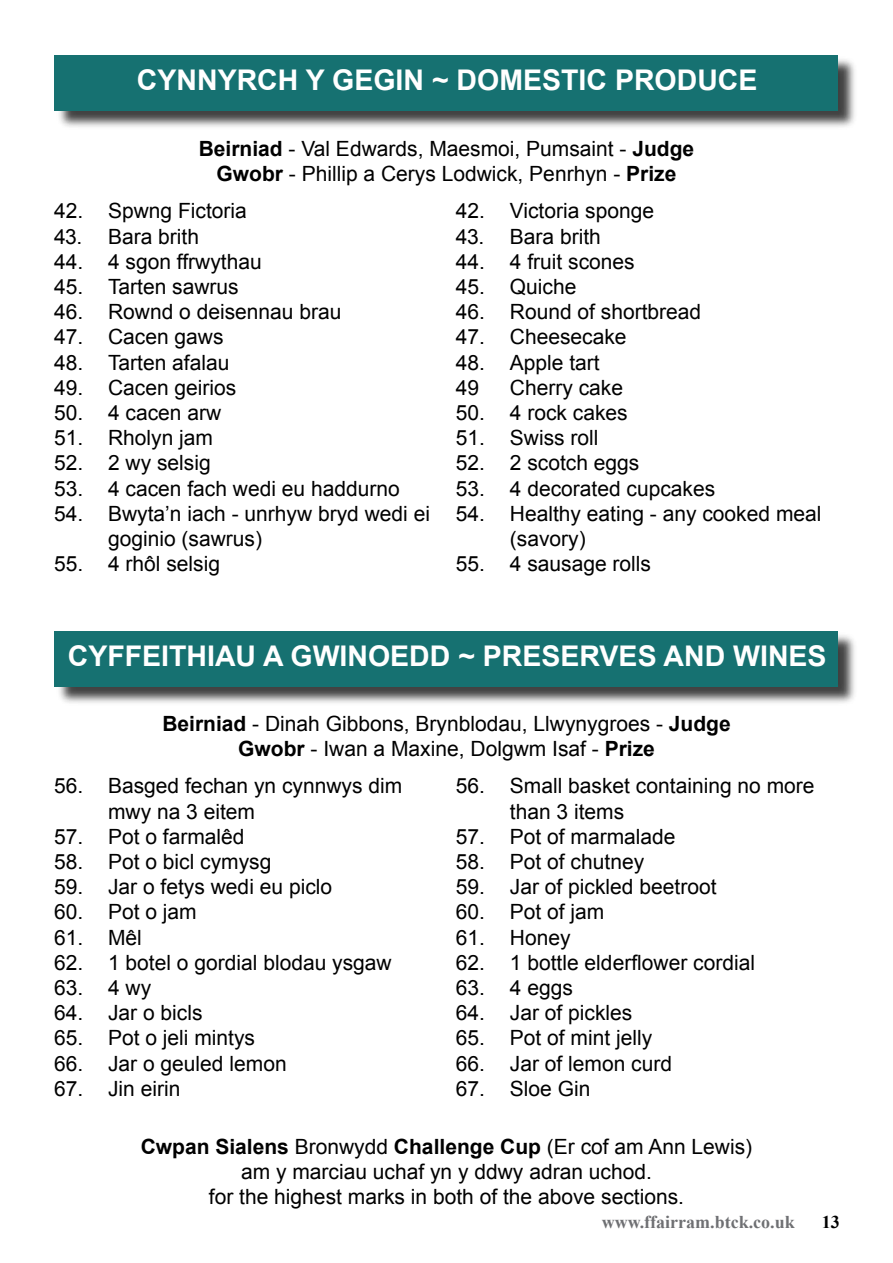
<style>
.page{position:relative;width:893px;height:1263px;background:#fff}
.page>*{position:absolute;margin:0;border:0;box-sizing:border-box;transform-origin:0 0}
.t1{font:700 28.5px "Arial";color:#fff}
.t2{font:21px/25.2px "Arial";color:#000}
.t3{font:700 18px "Times New Roman";color:#6f7073}
.s1{font-weight:700}
</style>
<div class="page">
<div style="left:56px;top:56px;width:802px;height:74px;background:#000;opacity:.75"></div>
<div style="left:55px;top:55px;width:783px;height:55px;background:#167171"></div>
<div style="left:56px;top:632px;width:802px;height:74px;background:#000;opacity:.75"></div>
<div style="left:55px;top:631px;width:783px;height:55px;background:#167171"></div>
<h1 class="t1" style="left:137px;top:69px;width:622px">CYNNYRCH Y GEGIN ~ DOMESTIC PRODUCE</h1>
<p class="t2" style="left:199px;top:138px;width:497px;text-align:center"><span class="s1">Beirniad</span> - Val Edwards, Maesmoi, Pumsaint - <span class="s1">Judge<br>Gwobr</span> - Phillip a Cerys Lodwick, Penrhyn - <span class="s1">Prize</span></p>
<p class="t2" style="left:54px;top:200px;width:194px">42. Spwng Fictoria</p>
<p class="t2" style="left:54px;top:225px;width:147px">43. Bara brith</p>
<p class="t2" style="left:54px;top:251px;width:209px">44. 4 sgon ffrwythau</p>
<p class="t2" style="left:54px;top:276px;width:186px">45. Tarten sawrus</p>
<p class="t2" style="left:54px;top:301px;width:289px">46. Rownd o deisennau brau</p>
<p class="t2" style="left:54px;top:326px;width:171px">47. Cacen gaws</p>
<p class="t2" style="left:54px;top:351px;width:177px">48. Tarten afalau</p>
<p class="t2" style="left:54px;top:377px;width:184px">49. Cacen geirios</p>
<p class="t2" style="left:54px;top:402px;width:169px">50. 4 cacen arw</p>
<p class="t2" style="left:54px;top:427px;width:161px">51. Rholyn jam</p>
<p class="t2" style="left:54px;top:452px;width:158px">52. 2 wy selsig</p>
<p class="t2" style="left:54px;top:477px;width:347px">53. 4 cacen fach wedi eu haddurno</p>
<p class="t2" style="left:108px;top:503px;width:324px;text-indent:-54px">54. Bwyta’n iach - unrhyw bryd wedi ei goginio (sawrus)</p>
<p class="t2" style="left:54px;top:553px;width:168px">55. 4 rhôl selsig</p>
<p class="t2" style="left:456px;top:200px;width:200px">42. Victoria sponge</p>
<p class="t2" style="left:456px;top:225px;width:147px">43. Bara brith</p>
<p class="t2" style="left:456px;top:251px;width:180px">44. 4 fruit scones</p>
<p class="t2" style="left:456px;top:276px;width:122px">45. Quiche</p>
<p class="t2" style="left:456px;top:301px;width:247px">46. Round of shortbread</p>
<p class="t2" style="left:456px;top:326px;width:172px">47. Cheesecake</p>
<p class="t2" style="left:456px;top:351px;width:145px">48. Apple tart<br>49</p>
<p class="t2" style="left:510px;top:377px;width:115px">Cherry cake</p>
<p class="t2" style="left:456px;top:402px;width:173px">50. 4 rock cakes</p>
<p class="t2" style="left:456px;top:427px;width:144px">51. Swiss roll</p>
<p class="t2" style="left:456px;top:452px;width:185px">52. 2 scotch eggs</p>
<p class="t2" style="left:456px;top:477px;width:261px">53. 4 decorated cupcakes</p>
<p class="t2" style="left:510px;top:503px;width:313px;text-indent:-54px">54. Healthy eating - any cooked meal (savory)</p>
<p class="t2" style="left:456px;top:553px;width:197px">55. 4 sausage rolls</p>
<h1 class="t1" style="left:68px;top:646px;width:760px">CYFFEITHIAU A GWINOEDD ~ PRESERVES AND WINES</h1>
<p class="t2" style="left:162px;top:713px;width:570px;text-align:center"><span class="s1">Beirniad</span> - Dinah Gibbons, Brynblodau, Llwynygroes - <span class="s1">Judge<br>Gwobr</span> - Iwan a Maxine, Dolgwm Isaf - <span class="s1">Prize</span></p>
<p class="t2" style="left:108px;top:775px;width:296px;text-indent:-54px">56. Basged fechan yn cynnwys dim mwy na 3 eitem</p>
<p class="t2" style="left:54px;top:826px;width:192px">57. Pot o farmalêd</p>
<p class="t2" style="left:54px;top:851px;width:219px">58. Pot o bicl cymysg</p>
<p class="t2" style="left:54px;top:876px;width:280px">59. Jar o fetys wedi eu piclo</p>
<p class="t2" style="left:54px;top:901px;width:144px">60. Pot o jam</p>
<p class="t2" style="left:54px;top:926px;width:89px">61. Mêl</p>
<p class="t2" style="left:54px;top:952px;width:339px">62. 1 botel o gordial blodau ysgaw</p>
<p class="t2" style="left:54px;top:977px;width:99px">63. 4 wy</p>
<p class="t2" style="left:54px;top:1002px;width:150px">64. Jar o bicls</p>
<p class="t2" style="left:54px;top:1027px;width:203px">65. Pot o jeli mintys</p>
<p class="t2" style="left:54px;top:1052px;width:234px">66. Jar o geuled lemon</p>
<p class="t2" style="left:54px;top:1078px;width:128px">67. Jin eirin</p>
<p class="t2" style="left:510px;top:775px;width:306px;text-indent:-54px">56. Small basket containing no more than 3 items</p>
<p class="t2" style="left:456px;top:826px;width:221px">57. Pot of marmalade</p>
<p class="t2" style="left:456px;top:851px;width:190px">58. Pot of chutney</p>
<p class="t2" style="left:456px;top:876px;width:262px">59. Jar of pickled beetroot</p>
<p class="t2" style="left:456px;top:901px;width:150px">60. Pot of jam</p>
<p class="t2" style="left:456px;top:926px;width:116px">61. Honey</p>
<p class="t2" style="left:456px;top:952px;width:301px">62. 1 bottle elderflower cordial</p>
<p class="t2" style="left:456px;top:977px;width:119px">63. 4 eggs</p>
<p class="t2" style="left:456px;top:1002px;width:178px">64. Jar of pickles</p>
<p class="t2" style="left:456px;top:1027px;width:198px">65. Pot of mint jelly</p>
<p class="t2" style="left:456px;top:1052px;width:218px">66. Jar of lemon curd</p>
<p class="t2" style="left:456px;top:1078px;width:136px">67. Sloe Gin</p>
<p class="t2" style="left:141px;top:1136px;width:613px;text-align:center"><span class="s1">Cwpan Sialens</span> Bronwydd <span class="s1">Challenge Cup</span> (Er cof am Ann Lewis) am y marciau uchaf yn y ddwy adran uchod.<br>for the highest marks in both of the above sections.</p>
<p class="t3" style="left:602px;top:1216px;width:194px">www.ffairram.btck.co.uk</p>
</div>
